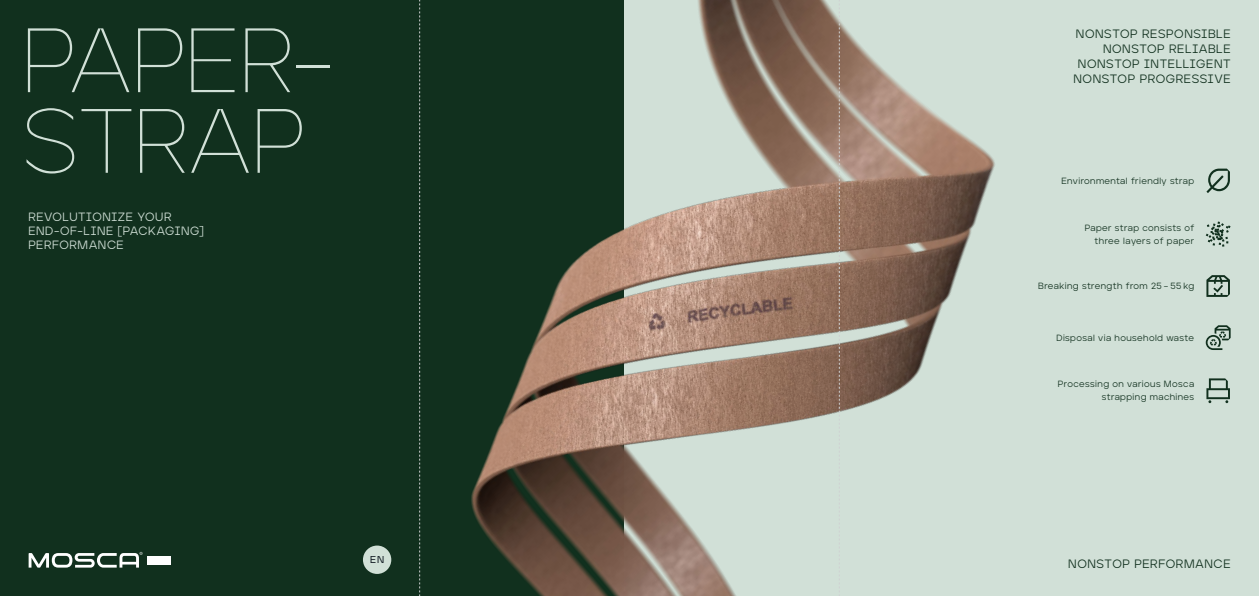
<style>
.page{position:relative;width:1259px;height:596px;background:#fff}
.page>*{position:absolute;margin:0;border:0;box-sizing:border-box;transform-origin:0 0}
.t1{font:100 91px/80.5px "Mosca Type";letter-spacing:-.005em;color:#d1e0d7}
.t2{font:12.1px/15.1px "Mosca Type";letter-spacing:.05em;color:#11301e;text-align:right}
.t3{font:12px/14px "Mosca Type";letter-spacing:.05em;color:#d1e0d7}
.t4{font:500 10px "Mosca Type";color:#0f1820}
.t5{font:9px/13px "Mosca Type";letter-spacing:.045em;color:#11301e;text-align:right}
</style>
<div class="page">
<div style="left:618px;top:0;width:641px;height:595px;background:#d1e0d7"></div>
<div style="left:0;top:0;width:624px;height:595px;background:#11301e"></div>
<img style="left:363px;top:0;width:632px;height:595px">
<div style="left:147px;top:555px;width:23px;height:9px;background:#fff"></div>
<svg style="left:29px;top:551px;width:113px;height:16px"></svg>
<div style="left:363px;top:545px;width:28px;height:28px;background:#d1e0d7;border-radius:50%"></div>
<svg style="left:1206px;top:168px;width:24px;height:25px"></svg>
<svg style="left:1205px;top:221px;width:25px;height:25px"></svg>
<svg style="left:1206px;top:378px;width:24px;height:25px"></svg>
<svg style="left:1206px;top:275px;width:24px;height:22px"></svg>
<svg style="left:1205px;top:325px;width:25px;height:25px"></svg>
<svg style="left:839px;top:0;width:1px;height:595px"></svg>
<svg style="left:419px;top:0;width:1px;height:595px"></svg>
<h1 class="t1" style="left:22px;top:22px;width:313px">PAPER-<br>STRAP</h1>
<h3 class="t3" style="left:28px;top:210px;width:177px">REVOLUTIONIZE YOUR<br>END-OF-LINE [PACKAGING]<br>PERFORMANCE</h3>
<p class="t4" style="left:370px;top:553px;width:16px">EN</p>
<h2 class="t2" style="left:1073px;top:26px;width:159px">NONSTOP RESPONSIBLE<br>NONSTOP RELIABLE<br>NONSTOP INTELLIGENT<br>NONSTOP PROGRESSIVE</h2>
<p class="t5" style="left:1061px;top:174px;width:134px">Environmental friendly strap</p>
<p class="t5" style="left:1084px;top:221px;width:111px">Paper strap consists of three layers of paper</p>
<p class="t5" style="left:1038px;top:279px;width:157px">Breaking strength from 25 – 55 kg</p>
<p class="t5" style="left:1056px;top:331px;width:139px">Disposal via household waste</p>
<p class="t5" style="left:1058px;top:377px;width:138px">Processing on various Mosca strapping machines</p>
<h2 class="t2" style="left:1068px;top:555px;width:164px">NONSTOP PERFORMANCE</h2>
</div>
